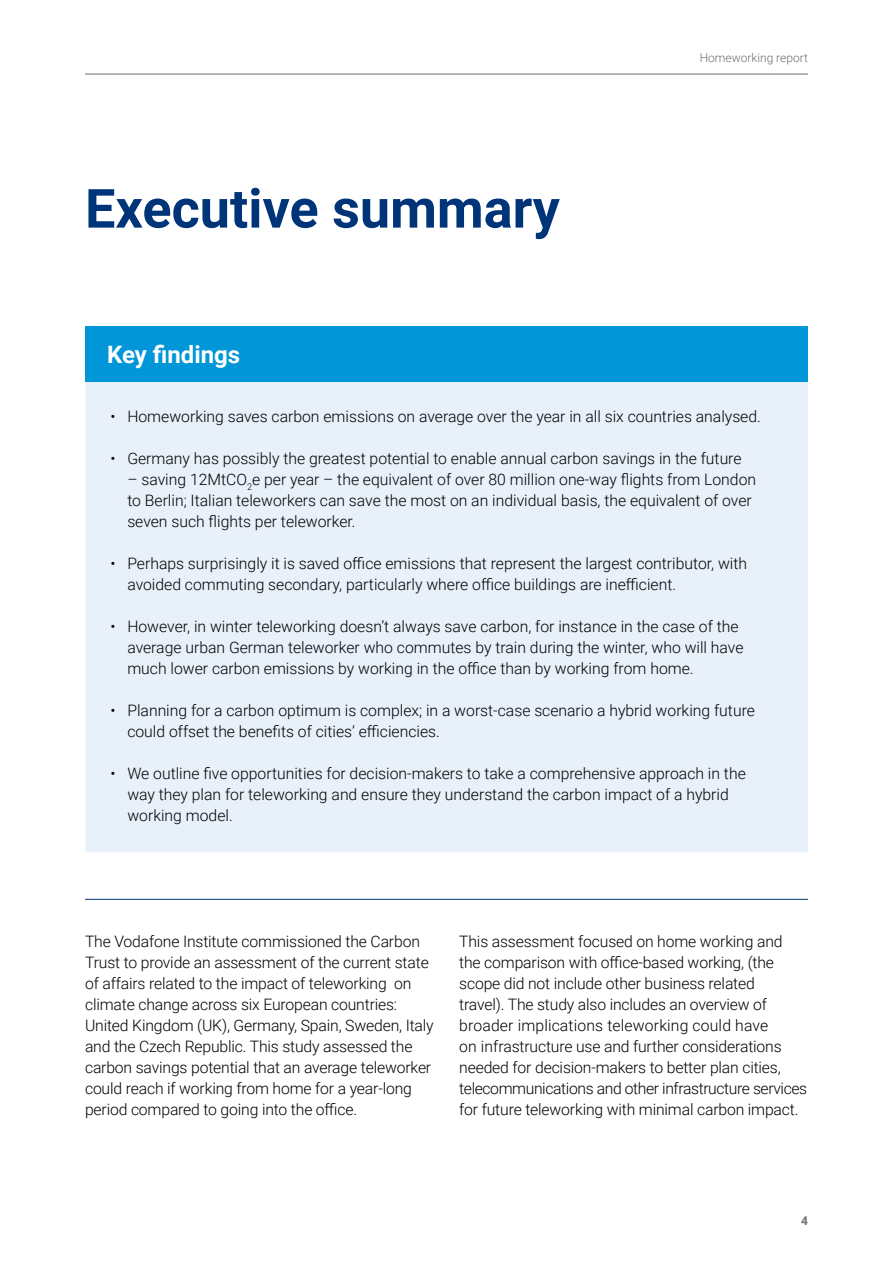
<style>
.page{position:relative;width:893px;height:1263px;background:#fff}
.page>*{position:absolute;margin:0;border:0;box-sizing:border-box;transform-origin:0 0}
.Header_blue_H2{font:700 54px "Roboto";color:#003478}
.Body_copy{font:700 24px "Roboto";color:#fff}
.Bullet_list{font:300 15.75px/21px "Roboto";color:#000}
.Body_copy-2{font:300 15.75px/21px "Roboto";letter-spacing:-.01em;color:#000}
.t1{font:300 12px "Roboto";color:#706f6f}
.t2{font:700 12px "Roboto";color:#706f6f}
</style>
<div class="page">
<hr style="left:85px;top:74px;width:723px;height:1px;background:#706f6f">
<hr style="left:85px;top:899px;width:723px;height:1px;background:#003478">
<div style="left:86px;top:382px;width:722px;height:470px;background:#e8f1fa"></div>
<div style="left:86px;top:326px;width:722px;height:56px;background:#0096d7"></div>
<p class="Header_blue_H2" style="left:85px;top:171px;width:476px">Executive summary</p>
<p class="Body_copy" style="left:107px;top:338px;width:135px">Key findings</p>
<p class="t1" style="left:700px;top:49px;width:110px">Homeworking report</p>
<p class="Bullet_list" style="left:110px;top:405px;width:652px">• Homeworking saves carbon emissions on average over the year in all six countries analysed.</p>
<p class="Bullet_list" style="left:110px;top:447px;width:633px">• Germany has possibly the greatest potential to enable annual carbon savings in the future</p>
<p class="Bullet_list" style="left:127px;top:468px;width:630px">– saving 12MtCO<sub>2</sub>e per year – the equivalent of over 80 million one-way flights from London to Berlin; Italian teleworkers can save the most on an individual basis, the equivalent of over seven such flights per teleworker.</p>
<p class="Bullet_list" style="left:127px;top:552px;width:621px;text-indent:-17px">• Perhaps surprisingly it is saved office emissions that represent the largest contributor, with avoided commuting secondary, particularly where office buildings are inefficient.</p>
<p class="Bullet_list" style="left:127px;top:615px;width:618px;text-indent:-17px">• However, in winter teleworking doesn’t always save carbon, for instance in the case of the average urban German teleworker who commutes by train during the winter, who will have much lower carbon emissions by working in the office than by working from home.</p>
<p class="Bullet_list" style="left:127px;top:699px;width:629px;text-indent:-17px">• Planning for a carbon optimum is complex; in a worst-case scenario a hybrid working future could offset the benefits of cities’ efficiencies.</p>
<p class="Bullet_list" style="left:127px;top:762px;width:620px;text-indent:-17px">• We outline five opportunities for decision-makers to take a comprehensive approach in the way they plan for teleworking and ensure they understand the carbon impact of a hybrid working model.</p>
<p class="Body_copy-2" style="left:85px;top:930px;width:350px">The Vodafone Institute commissioned the Carbon Trust to provide an assessment of the current state of affairs related to the impact of teleworking on climate change across six European countries:<br>United Kingdom (UK), Germany, Spain, Sweden, Italy and the Czech Republic. This study assessed the carbon savings potential that an average teleworker could reach if working from home for a year-long period compared to going into the office.</p>
<p class="Body_copy-2" style="left:459px;top:930px;width:349px">This assessment focused on home working and the comparison with office-based working, (the scope did not include other business related<br>travel). The study also includes an overview of broader implications teleworking could have<br>on infrastructure use and further considerations needed for decision-makers to better plan cities, telecommunications and other infrastructure services for future teleworking with minimal carbon impact.</p>
<p class="t2" style="left:801px;top:1212px;width:8px">4</p>
</div>
